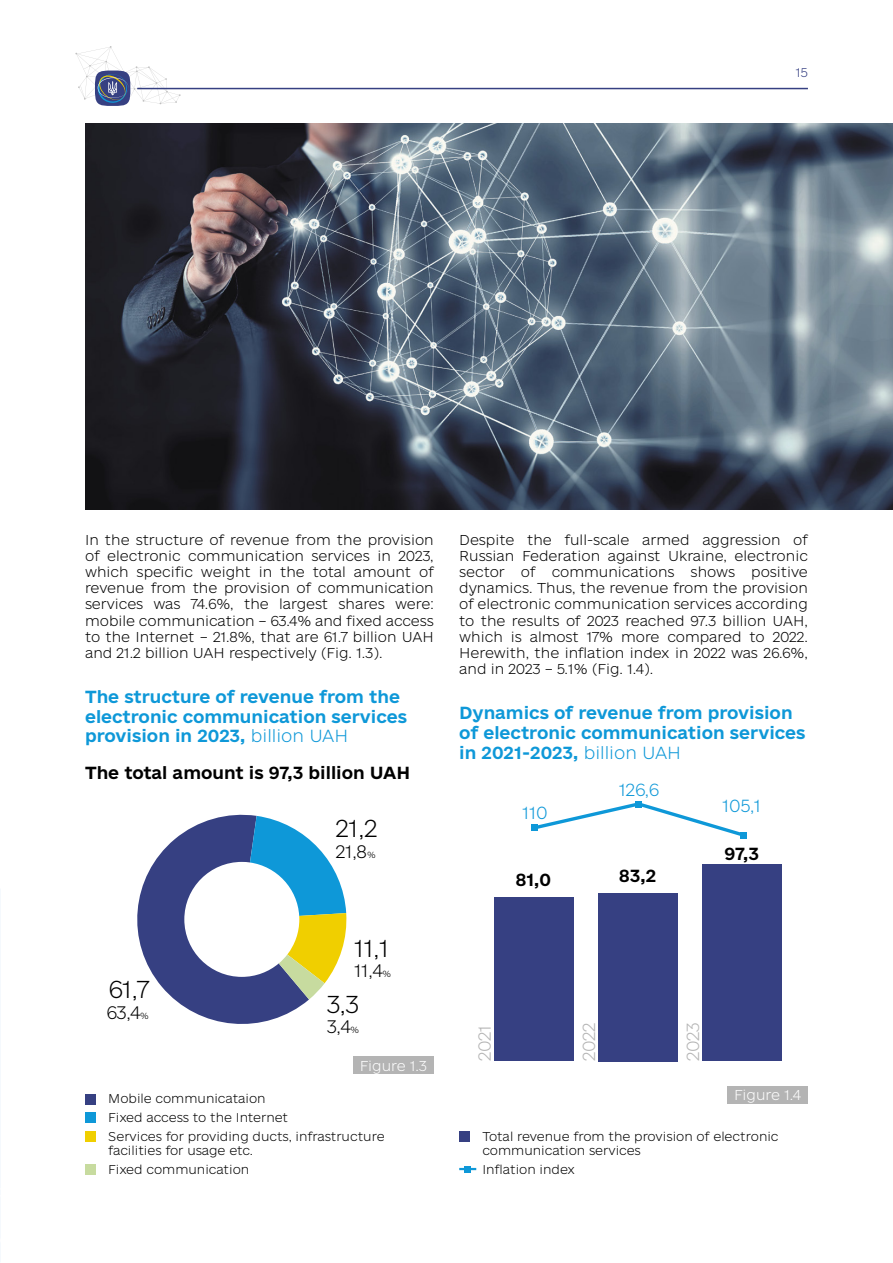
<style>
.page{position:relative;width:893px;height:1263px;background:#fff}
.page>*{position:absolute;margin:0;border:0;box-sizing:border-box;transform-origin:0 0}
.t1{font:23.1px "e Ukraine Thin";color:#000}
.t2{font:17.1px "e Ukraine Thin";color:#000}
.t3{font:16.5px/19.8px "e Ukraine Bold";color:#0e98d8}
.t4{font:16.5px "e Ukraine Bold";color:#000}
.t5{font:16.5px "e Ukraine Thin";color:#0e98d8}
.t6{font:16.5px "e Ukraine Thin";letter-spacing:-.02em;color:#b4b4b4}
.t7{font:13.5px/16.2px "e Ukraine Thin";color:#000;text-align:justify}
.t8{font:13.5px "e Ukraine Thin";color:#fff}
.t9{font:12px/18.6px "e Ukraine Thin";color:#000}
.t10{font:12px "e Ukraine Thin";color:#364082}
.s1{font-family:"e Ukraine Thin"}
.s2{font-size:8.4px}
</style>
<div class="page">
<svg style="left:75px;top:46px;width:106px;height:60px"></svg>
<hr style="left:137px;top:88px;width:671px;height:1px;background:#364082">
<div style="left:353px;top:1057px;width:81px;height:17px;background:#b4b4b4"></div>
<div style="left:85px;top:1094px;width:11px;height:10px;background:#364082"></div>
<div style="left:85px;top:1112px;width:11px;height:11px;background:#0e98d8"></div>
<div style="left:85px;top:1131px;width:11px;height:10px;background:#f0cf00"></div>
<div style="left:85px;top:1164px;width:11px;height:11px;background:#c7db9f"></div>
<svg style="left:137px;top:814px;width:210px;height:210px"></svg>
<img style="left:85px;top:123px;width:808px;height:387px">
<div style="left:727px;top:1087px;width:81px;height:17px;background:#b4b4b4"></div>
<div style="left:494px;top:897px;width:79px;height:164px;background:#364082"></div>
<div style="left:598px;top:893px;width:79px;height:168px;background:#364082"></div>
<div style="left:702px;top:865px;width:79px;height:196px;background:#364082"></div>
<svg style="left:531px;top:801px;width:215px;height:38px"></svg>
<div style="left:459px;top:1131px;width:11px;height:11px;background:#364082"></div>
<svg style="left:459px;top:1166px;width:17px;height:6px"></svg>
<p class="t10" style="left:796px;top:65px;width:14px">15</p>
<p class="t7" style="left:85px;top:532px;width:350px">In the structure of revenue from the provision of electronic communication services in 2023, which specific weight in the total amount of revenue from the provision of communication services was 74.6%, the largest shares were: mobile communication – 63.4% and fixed access to the Internet – 21.8%, that are 61.7 billion UAH and 21.2 billion UAH respectively (Fig. 1.3).</p>
<p class="t7" style="left:459px;top:532px;width:350px">Despite the full-scale armed aggression of Russian Federation against Ukraine, electronic sector of communications shows positive dynamics. Thus, the revenue from the provision of electronic communication services according to the results of 2023 reached 97.3 billion UAH, which is almost 17% more compared to 2022.<br>Herewith, the inflation index in 2022 was 26.6%, and in 2023 – 5.1% (Fig. 1.4).</p>
<p class="t3" style="left:85px;top:687px;width:323px">The structure of revenue from the electronic communication services provision in 2023, <span class="s1">billion UAH</span></p>
<p class="t4" style="left:85px;top:763px;width:327px">The total amount is 97,3 billion UAH</p>
<p class="t3" style="left:459px;top:703px;width:348px">Dynamics of revenue from provision of electronic communication services in 2021-2023, <span class="s1">billion UAH</span></p>
<p class="t5" style="left:619px;top:779px;width:41px">126,6</p>
<p class="t5" style="left:722px;top:796px;width:40px">105,1</p>
<p class="t5" style="left:523px;top:803px;width:27px">110</p>
<h1 class="t1" style="left:336px;top:815px;width:43px">21,2</h1>
<p class="t2" style="left:336px;top:841px;width:41px">21,8<span class="s2">%</span></p>
<p class="t4" style="left:724px;top:844px;width:36px">97,3</p>
<h1 class="t1" style="left:108px;top:975px;width:42px">61,7</h1>
<p class="t2" style="left:106px;top:1002px;width:44px">63,4<span class="s2">%</span></p>
<h1 class="t1" style="left:355px;top:934px;width:36px">11,1</h1>
<p class="t2" style="left:355px;top:960px;width:38px">11,4<span class="s2">%</span></p>
<h1 class="t1" style="left:327px;top:990px;width:34px">3,3</h1>
<p class="t2" style="left:327px;top:1016px;width:34px">3,4<span class="s2">%</span></p>
<p class="t8" style="left:360px;top:1057px;width:69px">Figure 1.3</p>
<p class="t9" style="left:108px;top:1090px;width:278px">Mobile communicataion<br>Fixed access to the Internet<br>Services for providing ducts, infrastructure</p>
<p class="t9" style="left:108px;top:1142px;width:146px">facilities for usage etc.<br>Fixed communication</p>
<p class="t4" style="left:516px;top:869px;width:37px">81,0</p>
<p class="t4" style="left:619px;top:866px;width:39px">83,2</p>
<p class="t6" style="left:475px;top:1061px;width:38px;rotate:-90deg">2021</p>
<p class="t6" style="left:579px;top:1061px;width:40px;rotate:-90deg">2022</p>
<p class="t6" style="left:683px;top:1061px;width:41px;rotate:-90deg">2023</p>
<p class="t8" style="left:734px;top:1087px;width:68px">Figure 1.4</p>
<p class="t9" style="left:482px;top:1129px;width:298px;line-height:14.4px">Total revenue from the provision of electronic communication services</p>
<p class="t9" style="left:482px;top:1160px;width:94px">Inflation index</p>
</div>
